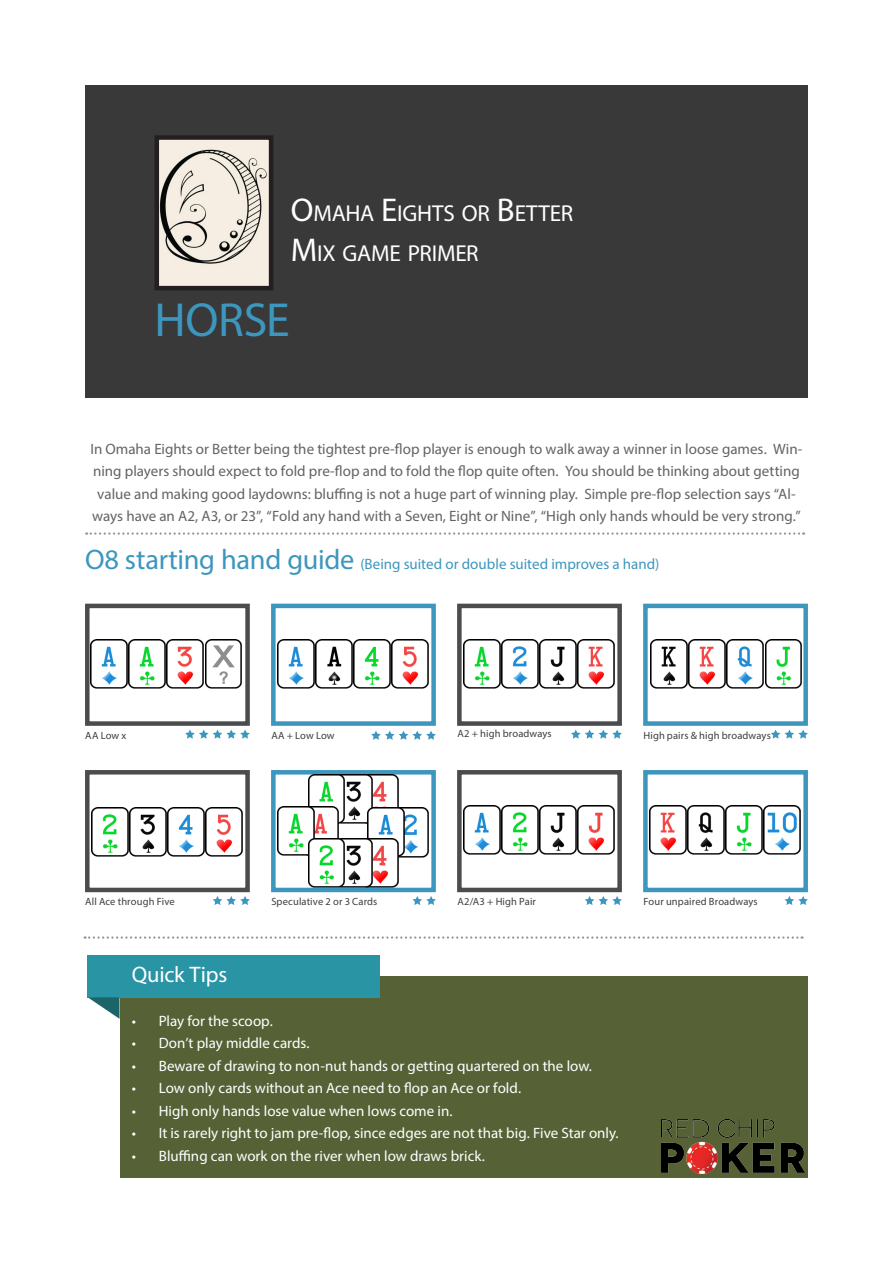
<style>
.page{position:relative;width:893px;height:1263px;background:#fff}
.page>*{position:absolute;margin:0;border:0;box-sizing:border-box;transform-origin:0 0}
.Name___R5{font:48px "Myriad Pro";letter-spacing:-.01em;color:#3d96be}
.Certifications___R5{font:23.1px "Myriad Pro";letter-spacing:-.01em;color:#fff}
.t1{font:22.5px "Myriad Pro";letter-spacing:-.01em;color:#fff}
.Body___R5{font:15px/22.5px "Myriad Pro";color:#636366;text-align:center}
.t2{font:15px "Myriad Pro";color:#fff}
.Name___R5-2{font:15px "Myriad Pro";color:#3d96be}
.Skill___R1{font:10.5px "Myriad Pro";letter-spacing:.01em;color:#3e3e3f}
.s1{font-size:33px}
.s2{font-size:28.35px}
</style>
<div class="page">
<svg style="left:785px;top:896px;width:23px;height:9px"></svg>
<div style="left:121px;top:976px;width:687px;height:201px;background:#566236"></div>
<div style="left:85px;top:85px;width:723px;height:313px;background:#383938"></div>
<div style="left:88px;top:955px;width:292px;height:42px;background:#2994a4"></div>
<svg style="left:88px;top:997px;width:32px;height:22px"></svg>
<svg style="left:585px;top:896px;width:37px;height:9px"></svg>
<img style="left:160px;top:140px;width:108px;height:145px">
<div style="left:155px;top:135px;width:118px;height:155px;border:4px solid #231f20"></div>
<div style="left:85px;top:604px;width:165px;height:122px;border:4px solid #4b4c4d"></div>
<div style="left:85px;top:770px;width:165px;height:122px;border:4px solid #4b4c4d"></div>
<div style="left:271px;top:604px;width:165px;height:122px;border:4px solid #3d96be"></div>
<div style="left:271px;top:770px;width:165px;height:122px;border:4px solid #3d96be"></div>
<div style="left:457px;top:604px;width:165px;height:122px;border:4px solid #4b4c4d"></div>
<div style="left:457px;top:770px;width:165px;height:122px;border:4px solid #4b4c4d"></div>
<div style="left:643px;top:604px;width:165px;height:122px;border:4px solid #3d96be"></div>
<div style="left:643px;top:770px;width:165px;height:122px;border:4px solid #3d96be"></div>
<svg style="left:185px;top:729px;width:65px;height:10px"></svg>
<svg style="left:213px;top:896px;width:37px;height:9px"></svg>
<svg style="left:571px;top:729px;width:51px;height:10px"></svg>
<svg style="left:771px;top:729px;width:37px;height:10px"></svg>
<img style="left:662px;top:1119px;width:142px;height:54px">
<img style="left:91px;top:639px;width:151px;height:50px">
<svg style="left:412px;top:896px;width:24px;height:9px"></svg>
<img style="left:277px;top:639px;width:152px;height:50px">
<img style="left:464px;top:639px;width:151px;height:50px">
<img style="left:651px;top:639px;width:151px;height:50px">
<img style="left:92px;top:808px;width:151px;height:49px">
<img style="left:464px;top:805px;width:151px;height:50px">
<img style="left:650px;top:805px;width:151px;height:50px">
<img style="left:373px;top:775px;width:26px;height:33px">
<img style="left:346px;top:775px;width:27px;height:50px">
<img style="left:308px;top:774px;width:38px;height:50px">
<img style="left:315px;top:806px;width:24px;height:32px">
<img style="left:278px;top:806px;width:37px;height:50px">
<img style="left:405px;top:808px;width:24px;height:50px">
<img style="left:368px;top:808px;width:37px;height:50px">
<img style="left:373px;top:838px;width:26px;height:50px">
<img style="left:346px;top:838px;width:27px;height:50px">
<img style="left:308px;top:838px;width:38px;height:50px">
<svg style="left:371px;top:731px;width:65px;height:9px"></svg>
<svg style="left:86px;top:532px;width:718px;height:3px"></svg>
<svg style="left:85px;top:936px;width:718px;height:3px"></svg>
<p class="Certifications___R5" style="left:291px;top:199px;width:284px"><span class="s1">O</span>MAHA <span class="s1">E</span>IGHTS OR <span class="s1">B</span>ETTER</p>
<p class="Certifications___R5" style="left:291px;top:239px;width:189px"><span class="s1">M</span> IX GAME PRIMER</p>
<p class="Name___R5" style="left:155px;top:291px;width:137px">HORSE</p>
<p class="Body___R5" style="left:90px;top:437px;width:714px">In Omaha Eights or Better being the tightest pre-flop player is enough to walk away a winner in loose games. Win&shy;ning players should expect to fold pre-flop and to fold the flop quite often. You should be thinking about getting value and making good laydowns: bluffing is not a huge part of winning play. Simple pre-flop selection says “Al&shy;ways have an A2, A3, or 23”, “Fold any hand with a Seven, Eight or Nine”, “High only hands whould be very strong.”</p>
<p class="Name___R5-2" style="left:85px;top:555px;width:576px"><span class="s2">O8 starting hand guide</span> (Being suited or double suited improves a hand)</p>
<p class="Skill___R1" style="left:85px;top:728px;width:43px">AA Low x</p>
<p class="Skill___R1" style="left:271px;top:728px;width:65px">AA + Low Low</p>
<p class="Skill___R1" style="left:457px;top:727px;width:96px">A2 + high broadways</p>
<p class="Skill___R1" style="left:643px;top:728px;width:129px">High pairs &amp; high broadways</p>
<p class="Skill___R1" style="left:85px;top:895px;width:91px">All Ace through Five</p>
<p class="t1" style="left:132px;top:960px;width:97px">Quick Tips</p>
<p class="Skill___R1" style="left:271px;top:895px;width:108px">Speculative 2 or 3 Cards</p>
<p class="Skill___R1" style="left:457px;top:895px;width:80px">A2/A3 + High Pair</p>
<p class="t2" style="left:132px;top:1011px;width:142px">• Play for the scoop.</p>
<p class="t2" style="left:132px;top:1034px;width:179px">• Don’t play middle cards.</p>
<p class="t2" style="left:132px;top:1056px;width:462px">• Beware of drawing to non-nut hands or getting quartered on the low.</p>
<p class="t2" style="left:132px;top:1079px;width:391px">• Low only cards without an Ace need to flop an Ace or fold.</p>
<p class="t2" style="left:132px;top:1101px;width:322px">• High only hands lose value when lows come in.</p>
<p class="t2" style="left:132px;top:1124px;width:488px">• It is rarely right to jam pre-flop, since edges are not that big. Five Star only.</p>
<p class="t2" style="left:132px;top:1146px;width:354px">• Bluffing can work on the river when low draws brick.</p>
<p class="Skill___R1" style="left:643px;top:895px;width:116px">Four unpaired Broadways</p>
</div>
